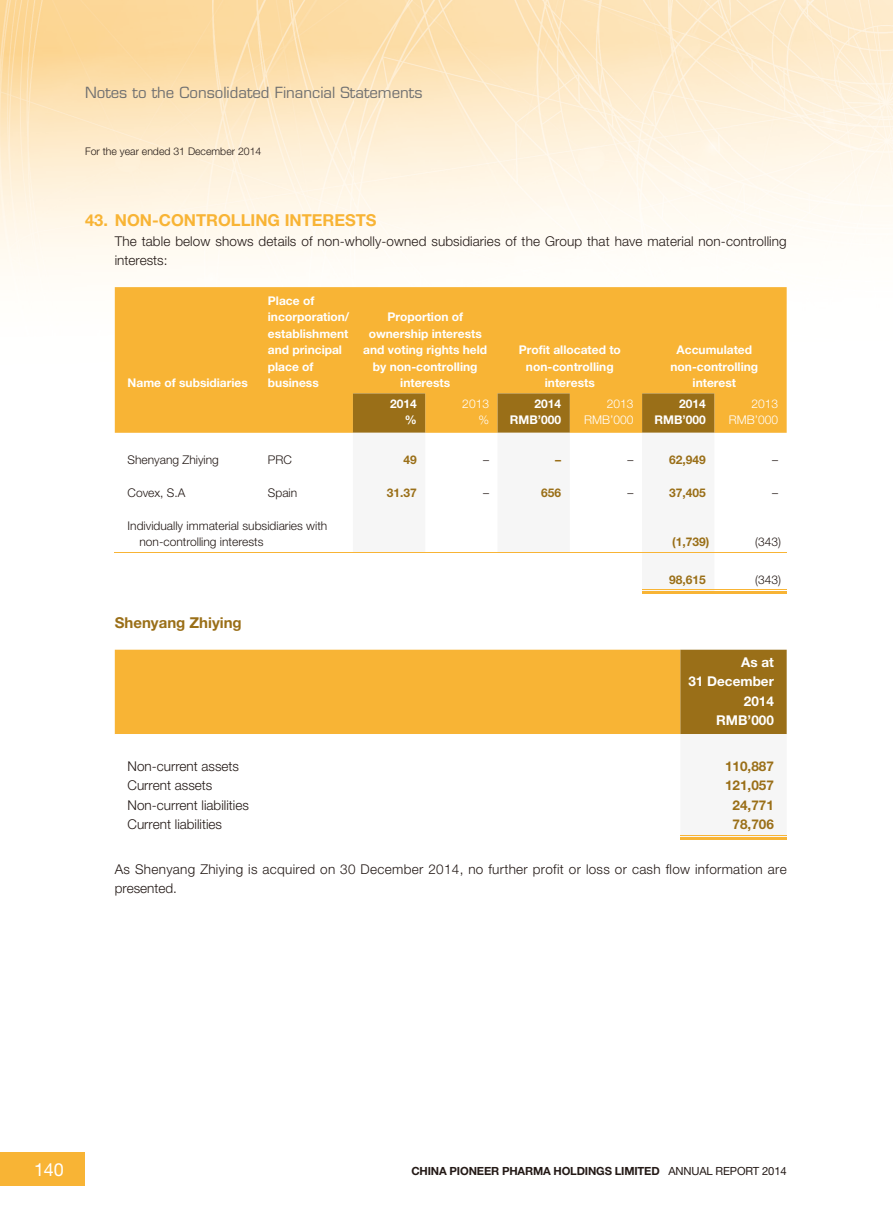
<style>
.page{position:relative;width:893px;height:1212px;background:#fff}
.page>*{position:absolute;margin:0;border:0;box-sizing:border-box;transform-origin:0 0}
.t1{font:18px "Helvetica Neue LT Std";color:#fff}
.t2{font:700 16.5px "Helvetica Neue LT Std";color:#f8b435}
.t3{font:15px "Eurostile LT Std";color:#717171}
.t4{font:700 15px "Helvetica Neue LT Std";color:#9a6f18}
.t5{font:300 13.5px/19.5px "Helvetica Neue LT Std";letter-spacing:.005em;color:#231916}
.t6{font:300 13.5px/19.5px "Helvetica Neue LT Std";letter-spacing:.025em;color:#231916}
.t7{font:700 13.5px "Helvetica Neue LT Std";color:#9a6f18}
.t8{font:700 13.5px/19.5px "Helvetica Neue LT Std";color:#fff;text-align:right}
.t9{font:700 12px/16.5px "Helvetica Neue LT Std";color:#fff;text-align:center}
.t10{font:300 12px/16.5px "Helvetica Neue LT Std";color:#231916}
.t11{font:700 12px "Helvetica Neue LT Std";color:#9a6f18}
.t12{font:300 12px "Helvetica Neue LT Std";color:#fff}
.t13{font:700 11.25px "Helvetica Neue LT Std";letter-spacing:-.015em;color:#231916}
.t14{font:300 10.5px "Helvetica Neue LT Std";color:#231916}
.s1{font-weight:400}
</style>
<div class="page">
<img style="left:0;top:0;width:893px;height:840px">
<div style="left:0;top:1152px;width:85px;height:34px;background:#f8b435"></div>
<div style="left:115px;top:287px;width:672px;height:146px;background:#f8b435"></div>
<svg style="left:353px;top:393px;width:361px;height:40px;background:#c08c26"></svg>
<svg style="left:353px;top:433px;width:361px;height:160px"></svg>
<hr style="left:115px;top:552px;width:153px;height:1px;background:#f8b435">
<hr style="left:268px;top:552px;width:85px;height:1px;background:#f8b435">
<hr style="left:353px;top:552px;width:72px;height:1px;background:#f8b435">
<hr style="left:425px;top:552px;width:72px;height:1px;background:#f8b435">
<hr style="left:497px;top:552px;width:73px;height:1px;background:#f8b435">
<hr style="left:570px;top:552px;width:72px;height:1px;background:#f8b435">
<hr style="left:642px;top:552px;width:72px;height:1px;background:#f8b435">
<hr style="left:714px;top:552px;width:73px;height:1px;background:#f8b435">
<hr style="left:642px;top:589px;width:72px;height:1px;background:#f8b435">
<hr style="left:642px;top:591px;width:72px;height:2px;background:#f8b435">
<hr style="left:714px;top:589px;width:73px;height:1px;background:#f8b435">
<hr style="left:714px;top:591px;width:73px;height:2px;background:#f8b435">
<div style="left:115px;top:650px;width:565px;height:84px;background:#f8b435"></div>
<svg style="left:115px;top:734px;width:565px;height:105px"></svg>
<svg style="left:680px;top:650px;width:107px;height:187px"></svg>
<hr style="left:680px;top:835px;width:107px;height:1px;background:#f8b435">
<hr style="left:680px;top:837px;width:107px;height:2px;background:#f8b435">
<p class="t3" style="left:85px;top:85px;width:339px">Notes to the Consolidated Financial Statements</p>
<p class="t14" style="left:85px;top:148px;width:178px">For the year ended 31 December 2014</p>
<h2 class="t2" style="left:85px;top:215px;width:293px">43. NON-CONTROLLING INTERESTS</h2>
<p class="t5" style="left:115px;top:233px;width:673px">The table below shows details of non-wholly-owned subsidiaries of the Group that have material non-controlling interests:</p>
<p class="t9" style="left:128px;top:376px;width:122px">Name of subsidiaries</p>
<p class="t9" style="left:268px;top:293px;width:83px;text-align:left">Place of incorporation/ establishment and principal place of business</p>
<p class="t9" style="left:363px;top:310px;width:125px">Proportion of ownership interests and voting rights held by non-controlling interests</p>
<p class="t9" style="left:519px;top:343px;width:104px">Profit allocated to non-controlling interests</p>
<p class="t9" style="left:670px;top:343px;width:89px">Accumulated non-controlling interest</p>
<p class="t9" style="left:390px;top:397px;width:28px">2014</p>
<p class="t12" style="left:462px;top:399px;width:28px">2013</p>
<p class="t9" style="left:535px;top:397px;width:28px">2014</p>
<p class="t12" style="left:607px;top:399px;width:28px">2013</p>
<p class="t9" style="left:679px;top:397px;width:28px">2014</p>
<p class="t12" style="left:751px;top:399px;width:28px">2013</p>
<p class="t9" style="left:405px;top:413px;width:13px">%</p>
<p class="t12" style="left:478px;top:416px;width:12px">%</p>
<p class="t9" style="left:510px;top:413px;width:53px">RMB’000</p>
<p class="t12" style="left:584px;top:416px;width:51px">RMB’000</p>
<p class="t9" style="left:654px;top:413px;width:53px">RMB’000</p>
<p class="t12" style="left:729px;top:416px;width:51px">RMB’000</p>
<p class="t10" style="left:128px;top:453px;width:93px">Shenyang Zhiying</p>
<p class="t10" style="left:268px;top:453px;width:26px">PRC</p>
<p class="t11" style="left:403px;top:455px;width:15px">49</p>
<p class="t10" style="left:483px;top:453px;width:7px">–</p>
<p class="t11" style="left:555px;top:455px;width:7px">–</p>
<p class="t10" style="left:628px;top:453px;width:7px">–</p>
<p class="t11" style="left:669px;top:455px;width:38px">62,949</p>
<p class="t10" style="left:772px;top:453px;width:7px">–</p>
<p class="t10" style="left:128px;top:486px;width:59px">Covex, S.A</p>
<p class="t10" style="left:268px;top:486px;width:31px">Spain</p>
<p class="t11" style="left:387px;top:488px;width:32px">31.37</p>
<p class="t10" style="left:483px;top:486px;width:7px">–</p>
<p class="t11" style="left:541px;top:488px;width:22px">656</p>
<p class="t10" style="left:628px;top:486px;width:7px">–</p>
<p class="t11" style="left:669px;top:488px;width:38px">37,405</p>
<p class="t10" style="left:772px;top:486px;width:7px">–</p>
<p class="t10" style="left:139px;top:519px;width:189px;text-indent:-12px">Individually immaterial subsidiaries with non-controlling interests</p>
<p class="t11" style="left:672px;top:538px;width:39px">(1,739)</p>
<p class="t10" style="left:755px;top:535px;width:27px">(343)</p>
<p class="t11" style="left:669px;top:575px;width:38px">98,615</p>
<p class="t10" style="left:755px;top:573px;width:27px">(343)</p>
<p class="t4" style="left:115px;top:617px;width:128px">Shenyang Zhiying</p>
<p class="t8" style="left:688px;top:654px;width:87px">As at<br>31 December<br>2014<br>RMB’000</p>
<p class="t5" style="left:128px;top:758px;width:113px">Non-current assets</p>
<p class="t7" style="left:725px;top:761px;width:50px">110,887</p>
<p class="t5" style="left:128px;top:777px;width:86px">Current assets</p>
<p class="t7" style="left:725px;top:781px;width:50px">121,057</p>
<p class="t5" style="left:128px;top:797px;width:123px">Non-current liabilities</p>
<p class="t7" style="left:733px;top:800px;width:43px">24,771</p>
<p class="t5" style="left:128px;top:816px;width:96px">Current liabilities</p>
<p class="t7" style="left:733px;top:820px;width:43px">78,706</p>
<p class="t6" style="left:115px;top:861px;width:673px">As Shenyang Zhiying is acquired on 30 December 2014, no further profit or loss or cash flow information are presented.</p>
<h1 class="t1" style="left:34px;top:1163px;width:31px">140</h1>
<p class="t13" style="left:411px;top:1167px;width:377px">CHINA PIONEER PHARMA HOLDINGS LIMITED <span class="s1">ANNUAL REPORT 2014</span></p>
</div>
